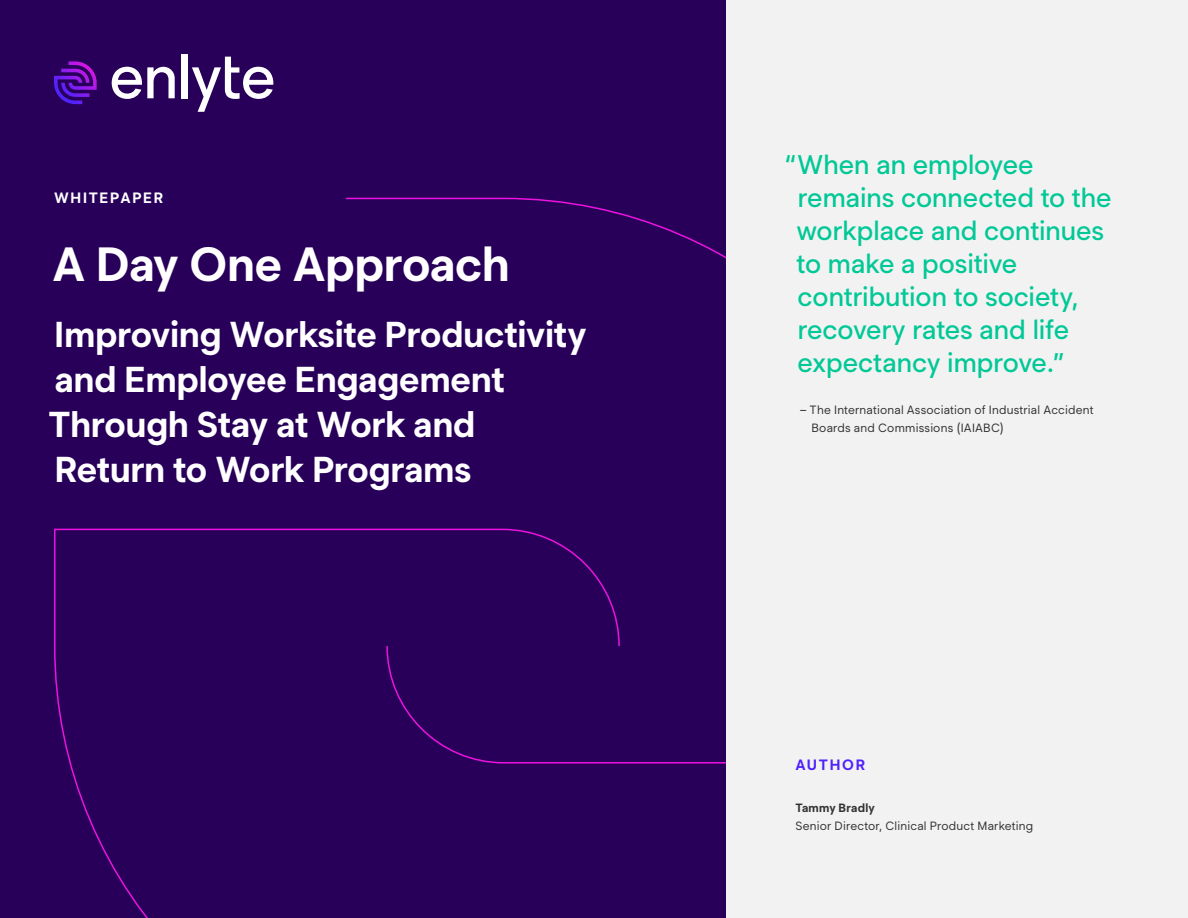
<style>
.page{position:relative;width:1188px;height:918px;background:#fff}
.page>*{position:absolute;margin:0;border:0;box-sizing:border-box;transform-origin:0 0}
.t1{font:700 48px "Segment";letter-spacing:-.005em;color:#fff}
.t2{font:700 36px/45px "Segment";color:#fff}
.t3{font:500 27px/33px "Segment";letter-spacing:-.005em;color:#00c896}
.t4{font:700 15px "Segment";letter-spacing:.11em;color:#fff}
.t5{font:700 15px "Segment";letter-spacing:.11em;color:#5023fa}
.t6{font:12px/18px "Segment";letter-spacing:.015em;color:#333}
.t7{font:700 12px "Segment";letter-spacing:.02em;color:#333}
</style>
<div class="page">
<div style="left:0;top:0;width:847px;height:918px;background:#28005a"></div>
<svg style="left:54px;top:197px;width:672px;height:721px"></svg>
<svg style="left:54px;top:61px;width:43px;height:43px"></svg>
<svg style="left:112px;top:67px;width:63px;height:32px"></svg>
<div style="left:181px;top:54px;width:7px;height:44px;background:#fff"></div>
<svg style="left:192px;top:57px;width:81px;height:55px"></svg>
<div style="left:726px;top:0;width:462px;height:918px;background:#f2f2f2"></div>
<p class="t4" style="left:54px;top:189px;width:111px">WHITEPAPER</p>
<h1 class="t1" style="left:53px;top:235px;width:458px">A Day One Approach</h1>
<h2 class="t2" style="left:49px;top:311px;width:540px">Improving Worksite Productivity and Employee Engagement<br>Through Stay at Work and<br>Return to Work Programs</h2>
<p class="t3" style="left:796px;top:148px;width:317px;text-indent:-12px">“When an employee remains connected to the workplace and continues to make a positive contribution to society, recovery rates and life expectancy improve.”</p>
<p class="t6" style="left:812px;top:401px;width:283px;text-indent:-11px">– The International Association of Industrial Accident<br>Boards and Commissions (IAIABC)</p>
<p class="t5" style="left:795px;top:756px;width:71px">AUTHOR</p>
<p class="t7" style="left:795px;top:801px;width:81px">Tammy Bradly</p>
<p class="t6" style="left:795px;top:817px;width:239px">Senior Director, Clinical Product Marketing</p>
</div>
